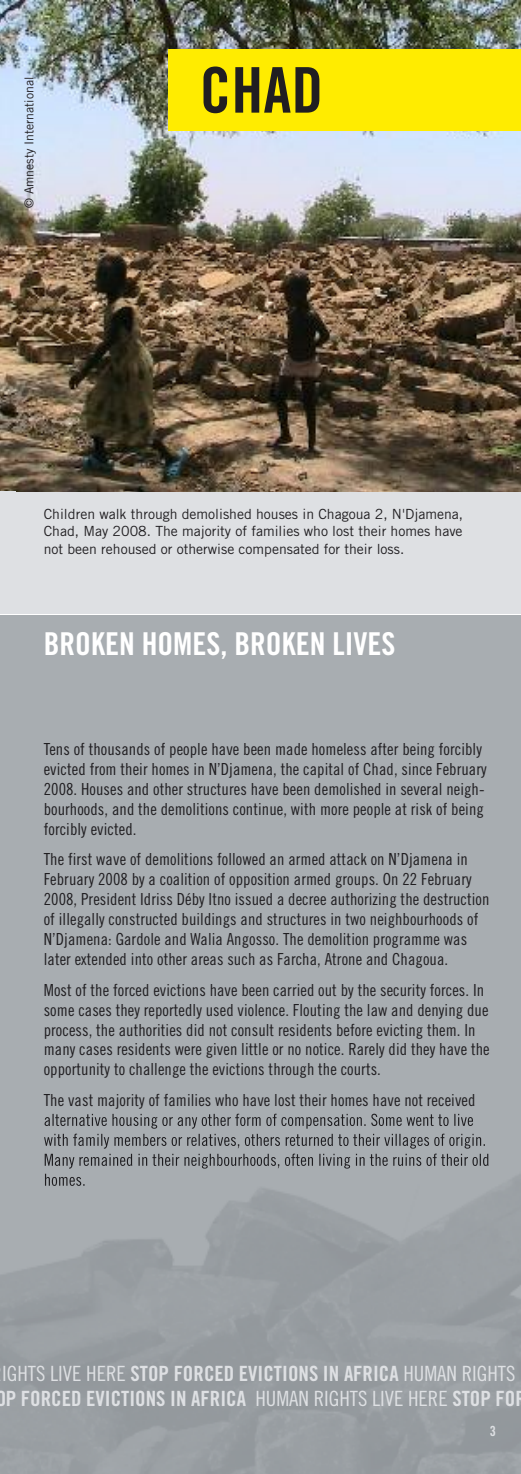
<style>
.page{position:relative;width:521px;height:1474px;background:#fff}
.page>*{position:absolute;margin:0;border:0;box-sizing:border-box;transform-origin:0 0}
.t1{font:63px "Amnesty Trade Gothic Bd Cn 20 OTF";color:#201e21}
.t2{font:31.5px "Amnesty Trade Gothic Bd Cn 20 OTF";color:#fff}
.t3{font:21px/25.2px "Amnesty Trade Gothic Bd Cn 20 OTF";color:#dee0e3;text-align:center}
.t4{font:16.62px/19.9px "Amnesty Trade Gothic Cn 18";letter-spacing:.005em;color:#201e21}
.t5{font:14px/17.5px "Amnesty Trade Gothic";color:#201e21;text-align:justify}
.t6{font:14px "Amnesty Trade Gothic Bd Cn 20 OTF";color:#dee0e3}
.t7{font:12.25px "Amnesty Trade Gothic";color:#201e21}
.s1{font-family:"Amnesty Trade Gothic Cn 18"}
</style>
<div class="page">
<div style="left:0;top:614px;width:521px;height:859px;background:#a8adb1"></div>
<img style="left:0;top:1113px;width:521px;height:360px">
<img style="left:45px;top:1113px;width:62px;height:13px">
<img style="left:44px;top:1133px;width:92px;height:15px">
<img style="left:45px;top:1153px;width:72px;height:15px">
<img style="left:45px;top:1173px;width:40px;height:12px">
<div style="left:0;top:491px;width:521px;height:123px;background:#dee0e3"></div>
<img style="left:1px;top:0;width:520px;height:491px">
<div style="left:168px;top:50px;width:353px;height:81px;background:#ffec00"></div>
<p class="t7" style="left:22px;top:208px;width:132px;rotate:-90deg">© Amnesty International</p>
<h1 class="t1" style="left:200px;top:52px;width:125px">CHAD</h1>
<p class="t5" style="left:44px;top:505px;width:421px">Children walk through demolished houses in Chagoua 2, N'Djamena, Chad, May 2008. The majority of families who lost their homes have not been rehoused or otherwise compensated for their loss.</p>
<h2 class="t2" style="left:44px;top:624px;width:353px">BROKEN HOMES, BROKEN LIVES</h2>
<p class="t4" style="left:44px;top:739px;width:444px">Tens of thousands of people have been made homeless after being forcibly evicted from their homes in N’Djamena, the capital of Chad, since February 2008. Houses and other structures have been demolished in several neigh&shy;bourhoods, and the demolitions continue, with more people at risk of being forcibly evicted.</p>
<p class="t4" style="left:44px;top:849px;width:447px">The first wave of demolitions followed an armed attack on N’Djamena in February 2008 by a coalition of opposition armed groups. On 22 February 2008, President Idriss Déby Itno issued a decree authorizing the destruction of illegally constructed buildings and structures in two neighbourhoods of N’Djamena: Gardole and Walia Angosso. The demolition programme was later extended into other areas such as Farcha, Atrone and Chagoua.</p>
<p class="t4" style="left:44px;top:979px;width:447px">Most of the forced evictions have been carried out by the security forces. In some cases they reportedly used violence. Flouting the law and denying due process, the authorities did not consult residents before evicting them. In many cases residents were given little or no notice. Rarely did they have the opportunity to challenge the evictions through the courts.</p>
<p class="t4" style="left:44px;top:1089px;width:433px">The vast majority of families who have lost their homes have not received</p>
<p class="t3" style="left:-5px;top:1360px;width:532px"><span class="s1">IGHTS LIVE HERE</span> STOP FORCED EVICTIONS IN AFRICA <span class="s1">HUMAN RIGHTS<br></span>OP FORCED EVICTIONS IN AFRICA <span class="s1">HUMAN RIGHTS LIVE HERE</span> STOP FOR</p>
<p class="t6" style="left:490px;top:1422px;width:8px">3</p>
</div>
